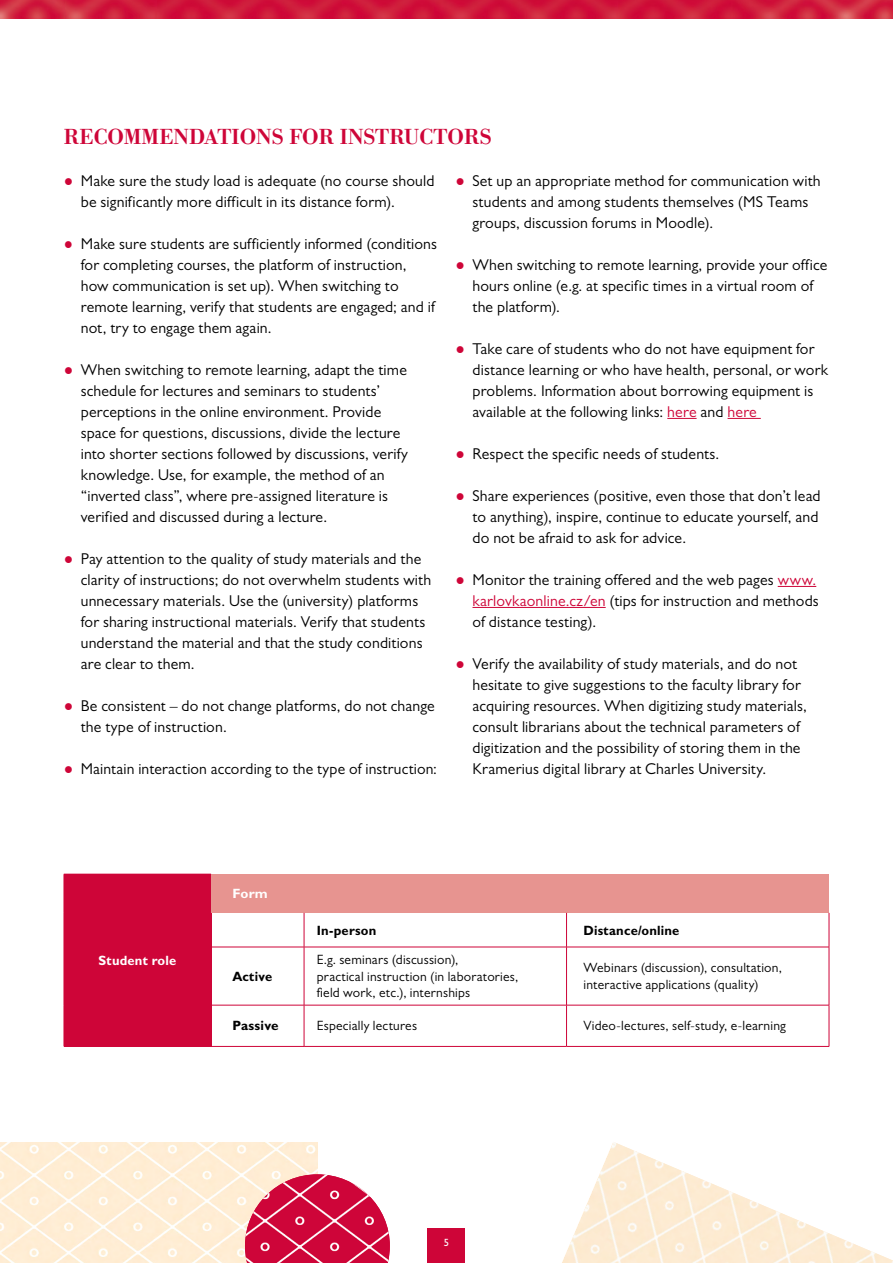
<style>
.page{position:relative;width:893px;height:1263px;background:#fff}
.page>*{position:absolute;margin:0;border:0;box-sizing:border-box;transform-origin:0 0}
.E_H1_tit{font:22.5px "Bodoni Ant Dem Bol";color:#ce0538}
.E_odsazeni{font:15.75px/21px "Gill Sans MT Pro";letter-spacing:.01em;color:#000}
.ZAKLAD{font:13.5px/16.5px "Gill Sans MT Pro";letter-spacing:.015em;color:#000}
.ZAKLAD-2{font:700 13.5px "Gill Sans MT Pro";letter-spacing:.015em;color:#000;scale:.96 1}
.ZAKLAD-3{font:700 13.5px "Gill Sans MT Pro";letter-spacing:.015em;color:#fff;scale:.96 1}
.ZAKLAD-4{font:700 13.5px "Gill Sans MT Pro";letter-spacing:.015em;color:#000}
.ZAKLAD-5{font:700 13.5px "Gill Sans MT Pro";letter-spacing:.015em;color:#fff}
.t1{font:500 10.5px "Gill Sans MT Pro";color:#fff}
.s1{font-family:"Times New Roman";color:#ce0538}
.s2{color:#ce0538}
</style>
<div class="page">
<img style="left:0;top:0;width:893px;height:18px">
<hr style="left:667px;top:418px;width:30px;height:1px;background:#ce0538">
<hr style="left:727px;top:418px;width:34px;height:1px;background:#ce0538">
<hr style="left:778px;top:586px;width:38px;height:1px;background:#ce0538">
<hr style="left:472px;top:607px;width:134px;height:1px;background:#ce0538">
<img style="left:0;top:1142px;width:317px;height:121px">
<img style="left:245px;top:1174px;width:145px;height:89px">
<img style="left:562px;top:1142px;width:331px;height:121px">
<div style="left:64px;top:874px;width:147px;height:172px;background:#ce0538"></div>
<div style="left:211px;top:874px;width:618px;height:39px;background:#e79490"></div>
<hr style="left:304px;top:913px;width:1px;height:34px;background:#ce0538">
<hr style="left:566px;top:913px;width:1px;height:34px;background:#ce0538">
<hr style="left:829px;top:913px;width:1px;height:34px;background:#ce0538">
<hr style="left:211px;top:947px;width:93px;height:1px;background:#ce0538">
<hr style="left:304px;top:947px;width:262px;height:1px;background:#ce0538">
<hr style="left:304px;top:947px;width:1px;height:58px;background:#ce0538">
<hr style="left:566px;top:947px;width:263px;height:1px;background:#ce0538">
<hr style="left:566px;top:947px;width:1px;height:58px;background:#ce0538">
<hr style="left:829px;top:947px;width:1px;height:58px;background:#ce0538">
<hr style="left:211px;top:1005px;width:93px;height:1px;background:#ce0538">
<hr style="left:304px;top:1005px;width:262px;height:1px;background:#ce0538">
<hr style="left:304px;top:1005px;width:1px;height:41px;background:#ce0538">
<hr style="left:566px;top:1005px;width:263px;height:1px;background:#ce0538">
<hr style="left:566px;top:1005px;width:1px;height:41px;background:#ce0538">
<hr style="left:829px;top:1005px;width:1px;height:41px;background:#ce0538">
<hr style="left:211px;top:1046px;width:93px;height:1px;background:#ce0538">
<hr style="left:304px;top:1046px;width:262px;height:1px;background:#ce0538">
<hr style="left:566px;top:1046px;width:263px;height:1px;background:#ce0538">
<div style="left:428px;top:1229px;width:37px;height:34px;background:#ce0538"></div>
<p class="E_H1_tit" style="left:64px;top:121px;width:429px">RECOMMENDATIONS FOR INSTRUCTORS</p>
<p class="E_odsazeni" style="left:81px;top:170px;width:355px;text-indent:-17px"><span class="s1">●</span> Make sure the study load is adequate (no course should be significantly more difficult in its distance form).</p>
<p class="E_odsazeni" style="left:81px;top:233px;width:358px;text-indent:-17px"><span class="s1">●</span> Make sure students are sufficiently informed (conditions for completing courses, the platform of instruction, how communication is set up). When switching to remote learning, verify that students are engaged; and if not, try to engage them again.</p>
<p class="E_odsazeni" style="left:81px;top:359px;width:329px;text-indent:-17px"><span class="s1">●</span> When switching to remote learning, adapt the time schedule for lectures and seminars to students’ perceptions in the online environment. Provide space for questions, discussions, divide the lecture into shorter sections followed by discussions, verify knowledge. Use, for example, the method of an “inverted class”, where pre-assigned literature is verified and discussed during a lecture.</p>
<p class="E_odsazeni" style="left:81px;top:548px;width:352px;text-indent:-17px"><span class="s1">●</span> Pay attention to the quality of study materials and the clarity of instructions; do not overwhelm students with unnecessary materials. Use the (university) platforms for sharing instructional materials. Verify that students understand the material and that the study conditions are clear to them.</p>
<p class="E_odsazeni" style="left:81px;top:695px;width:355px;text-indent:-17px"><span class="s1">●</span> Be consistent – do not change platforms, do not change the type of instruction.</p>
<p class="E_odsazeni" style="left:64px;top:758px;width:375px"><span class="s1">●</span> Maintain interaction according to the type of instruction:</p>
<p class="E_odsazeni" style="left:472px;top:170px;width:350px;text-indent:-17px"><span class="s1">●</span> Set up an appropriate method for communication with students and among students themselves (MS Teams groups, discussion forums in Moodle).</p>
<p class="E_odsazeni" style="left:472px;top:254px;width:356px;text-indent:-17px"><span class="s1">●</span> When switching to remote learning, provide your office hours online (e.g. at specific times in a virtual room of the platform).</p>
<p class="E_odsazeni" style="left:472px;top:338px;width:357px;text-indent:-17px"><span class="s1">●</span> Take care of students who do not have equipment for distance learning or who have health, personal, or work problems. Information about borrowing equipment is available at the following links: <span class="s2">here</span> and <span class="s2">here</span></p>
<p class="E_odsazeni" style="left:455px;top:443px;width:265px"><span class="s1">●</span> Respect the specific needs of students.</p>
<p class="E_odsazeni" style="left:472px;top:485px;width:350px;text-indent:-17px"><span class="s1">●</span> Share experiences (positive, even those that don’t lead to anything), inspire, continue to educate yourself, and do not be afraid to ask for advice.</p>
<p class="E_odsazeni" style="left:472px;top:569px;width:348px;text-indent:-17px"><span class="s1">●</span> Monitor the training offered and the web pages <span class="s2">www. karlovkaonline.cz/en</span> (tips for instruction and methods of distance testing).</p>
<p class="E_odsazeni" style="left:472px;top:653px;width:336px;text-indent:-17px"><span class="s1">●</span> Verify the availability of study materials, and do not hesitate to give suggestions to the faculty library for acquiring resources. When digitizing study materials, consult librarians about the technical parameters of digitization and the possibility of storing them in the Kramerius digital library at Charles University.</p>
<p class="ZAKLAD-5" style="left:232px;top:885px;width:37px">Form</p>
<p class="ZAKLAD-3" style="left:99px;top:952px;width:83px">Student role</p>
<p class="ZAKLAD-2" style="left:232px;top:968px;width:43px">Active</p>
<p class="ZAKLAD-2" style="left:317px;top:922px;width:63px">In-person</p>
<p class="ZAKLAD-2" style="left:583px;top:922px;width:101px">Distance/online</p>
<p class="ZAKLAD" style="left:317px;top:951px;width:203px">E.g. seminars (discussion),<br>practical instruction (in laboratories, field work, etc.), internships</p>
<p class="ZAKLAD" style="left:583px;top:959px;width:200px">Webinars (discussion), consultation, interactive applications (quality)</p>
<p class="ZAKLAD-4" style="left:232px;top:1017px;width:48px">Passive</p>
<p class="ZAKLAD" style="left:317px;top:1017px;width:102px">Especially lectures</p>
<p class="ZAKLAD" style="left:583px;top:1017px;width:204px">Video-lectures, self-study, e-learning</p>
<p class="t1" style="left:444px;top:1236px;width:7px">5</p>
</div>
